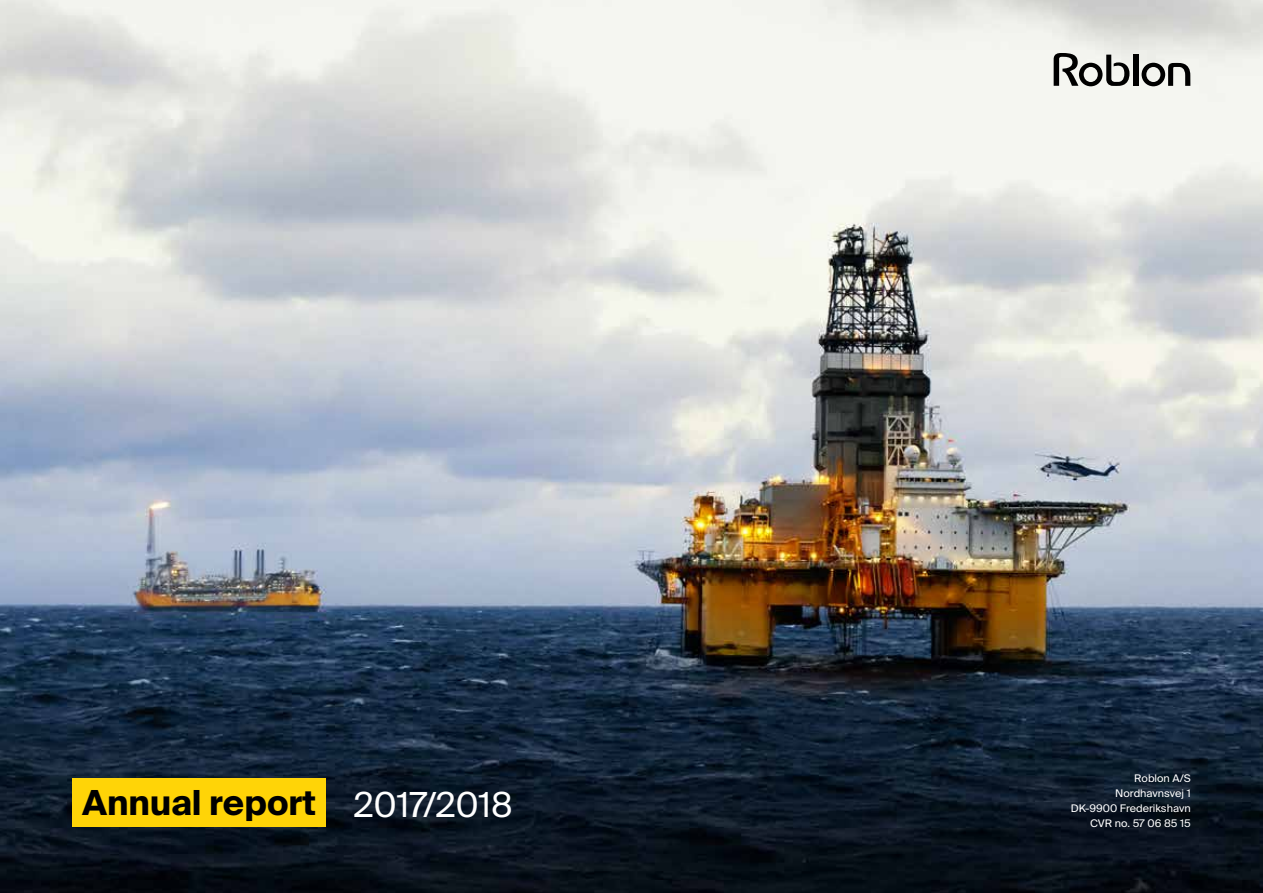
<style>
.page{position:relative;width:1263px;height:893px;background:#fff}
.page>*{position:absolute;margin:0;border:0;box-sizing:border-box;transform-origin:0 0}
.t1{font:700 34.5px "Suisse Intl";color:#000}
.t2{font:34.5px "Suisse Intl";color:#fff}
.t3{font:10.5px/15px "Suisse Intl";color:#fff;text-align:right;scale:1.04 1}
</style>
<div class="page">
<img style="left:0;top:0;width:1263px;height:893px">
<div style="left:1133px;top:55px;width:5px;height:31px;background:#000"></div>
<svg style="left:1054px;top:53px;width:75px;height:33px"></svg>
<svg style="left:1141px;top:63px;width:49px;height:23px"></svg>
<div style="left:72px;top:779px;width:254px;height:48px;background:#ffd407"></div>
<h1 class="t1" style="left:82px;top:783px;width:235px">Annual report</h1>
<h1 class="t2" style="left:354px;top:784px;width:161px">2017/2018</h1>
<p class="t3" style="left:1071px;top:771px;width:117px">Roblon A/S<br>Nordhavnsvej 1<br>DK-9900 Frederikshavn</p>
<p class="t3" style="left:1090px;top:816px;width:98px">CVR no. 57 06 85 15</p>
</div>
